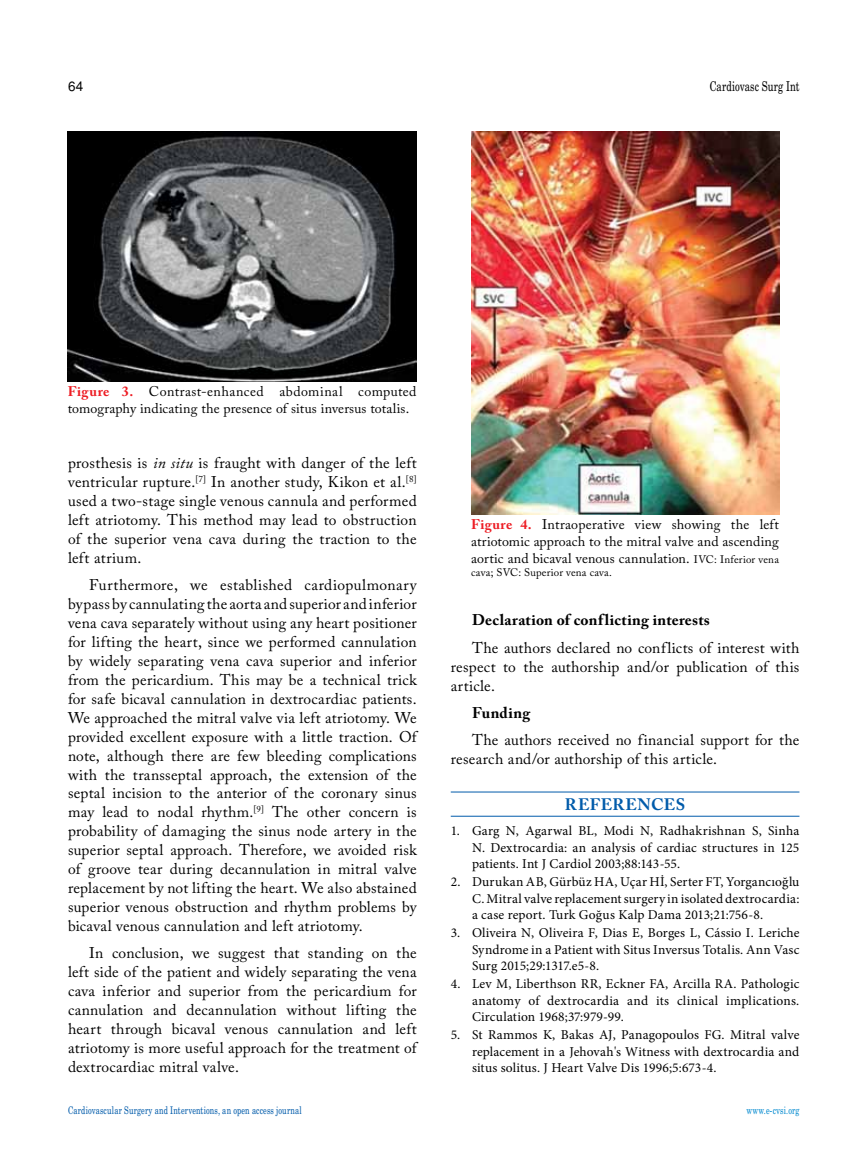
<style>
.page{position:relative;width:859px;height:1170px;background:#fff}
.page>*{position:absolute;margin:0;border:0;box-sizing:border-box;transform-origin:0 0}
.t1{font:700 16.5px "Adobe Caslon Pro";letter-spacing:.03em;color:#005baa}
.t2{font:15.45px/18.9px "Adobe Caslon Pro";letter-spacing:.015em;color:#000;text-align:justify}
.t3{font:700 15.45px "Adobe Caslon Pro";letter-spacing:.02em;color:#000}
.t4{font:13.95px/16.8px "Adobe Caslon Pro";letter-spacing:.015em;color:#000}
.t5{font:13.5px/16.5px "Minion Pro";letter-spacing:.01em;color:#000;text-align:justify}
.t6{font:13.5px "Madison Tr";letter-spacing:.01em;color:#000}
.t7{font:13.5px "Helvetica Normal Tr";color:#000}
.t8{font:10.95px "Adobe Caslon Pro";letter-spacing:.015em;color:#000}
.t9{font:10.5px "Madison Tr";letter-spacing:.015em;color:#005baa}
.t10{font:10.5px "Madison Tr";letter-spacing:.015em;color:#0089cf}
.s1{font-weight:700;color:#ed1d24}
.s2{font-style:italic}
.s3{font-size:10.95px}
</style>
<div class="page">
<hr style="left:451px;top:791px;width:348px;height:1px;background:#005baa">
<hr style="left:451px;top:815px;width:348px;height:1px;background:#005baa">
<img style="left:68px;top:132px;width:349px;height:249px">
<img style="left:471px;top:132px;width:308px;height:382px">
<p class="t7" style="left:68px;top:78px;width:17px">64</p>
<p class="t6" style="left:710px;top:78px;width:91px">Cardiovasc Surg Int</p>
<p class="t4" style="left:68px;top:383px;width:350px"><span class="s1">Figure 3.</span> Contrast-enhanced abdominal computed tomography indicating the presence of situs inversus totalis.</p>
<p class="t2" style="left:68px;top:453px;width:350px">prosthesis is <span class="s2">in situ</span> is fraught with danger of the left ventricular rupture.<sup>[7]</sup> In another study, Kikon et al.<sup>[8] </sup>used a two-stage single venous cannula and performed left atriotomy. This method may lead to obstruction of the superior vena cava during the traction to the left atrium.</p>
<p class="t2" style="left:68px;top:575px;width:350px;text-indent:21px">Furthermore, we established cardiopulmonary bypass by cannulating the aorta and superior and inferior vena cava separately without using any heart positioner for lifting the heart, since we performed cannulation by widely separating vena cava superior and inferior from the pericardium. This may be a technical trick for safe bicaval cannulation in dextrocardiac patients.<br>We approached the mitral valve via left atriotomy. We provided excellent exposure with a little traction. Of note, although there are few bleeding complications with the transseptal approach, the extension of the septal incision to the anterior of the coronary sinus may lead to nodal rhythm.<sup>[9]</sup> The other concern is probability of damaging the sinus node artery in the superior septal approach. Therefore, we avoided risk of groove tear during decannulation in mitral valve replacement by not lifting the heart. We also abstained superior venous obstruction and rhythm problems by bicaval venous cannulation and left atriotomy.</p>
<p class="t2" style="left:68px;top:943px;width:350px;text-indent:21px">In conclusion, we suggest that standing on the left side of the patient and widely separating the vena cava inferior and superior from the pericardium for cannulation and decannulation without lifting the heart through bicaval venous cannulation and left atriotomy is more useful approach for the treatment of dextrocardiac mitral valve.</p>
<p class="t4" style="left:471px;top:516px;width:309px;text-align:justify"><span class="s1">Figure 4.</span> Intraoperative view showing the left atriotomic approach to the mitral valve and ascending aortic and bicaval venous cannulation. <span class="s3">IVC: Inferior vena</span></p>
<p class="t8" style="left:471px;top:565px;width:142px">cava; SVC: Superior vena cava.</p>
<p class="t3" style="left:472px;top:611px;width:239px">Declaration of conflicting interests</p>
<p class="t2" style="left:451px;top:638px;width:350px;text-indent:21px">The authors declared no conflicts of interest with respect to the authorship and/or publication of this article.</p>
<p class="t3" style="left:472px;top:703px;width:60px">Funding</p>
<p class="t2" style="left:451px;top:730px;width:350px;text-indent:21px">The authors received no financial support for the research and/or authorship of this article.</p>
<p class="t1" style="left:565px;top:794px;width:122px">REFERENCES</p>
<p class="t5" style="left:472px;top:822px;width:329px;text-indent:-21px">1. Garg N, Agarwal BL, Modi N, Radhakrishnan S, Sinha N. Dextrocardia: an analysis of cardiac structures in 125 patients. Int J Cardiol 2003;88:143-55.</p>
<p class="t5" style="left:472px;top:873px;width:329px;text-indent:-21px">2. Durukan AB, Gürbüz HA, Uçar Hİ, Serter FT, Yorgancıoğlu C. Mitral valve replacement surgery in isolated dextrocardia: a case report. Turk Goğus Kalp Dama 2013;21:756-8.</p>
<p class="t5" style="left:472px;top:924px;width:329px;text-indent:-21px">3. Oliveira N, Oliveira F, Dias E, Borges L, Cássio I. Leriche Syndrome in a Patient with Situs Inversus Totalis. Ann Vasc Surg 2015;29:1317.e5-8.</p>
<p class="t5" style="left:472px;top:975px;width:329px;text-indent:-21px">4. Lev M, Liberthson RR, Eckner FA, Arcilla RA. Pathologic anatomy of dextrocardia and its clinical implications.<br>Circulation 1968;37:979-99.</p>
<p class="t5" style="left:472px;top:1026px;width:329px;text-indent:-21px">5. St Rammos K, Bakas AJ, Panagopoulos FG. Mitral valve replacement in a Jehovah's Witness with dextrocardia and situs solitus. J Heart Valve Dis 1996;5:673-4.</p>
<p class="t9" style="left:68px;top:1103px;width:235px">Cardiovascular Surgery and Interventions, an open access journal</p>
<p class="t10" style="left:746px;top:1103px;width:55px">www.e-cvsi.org</p>
</div>
